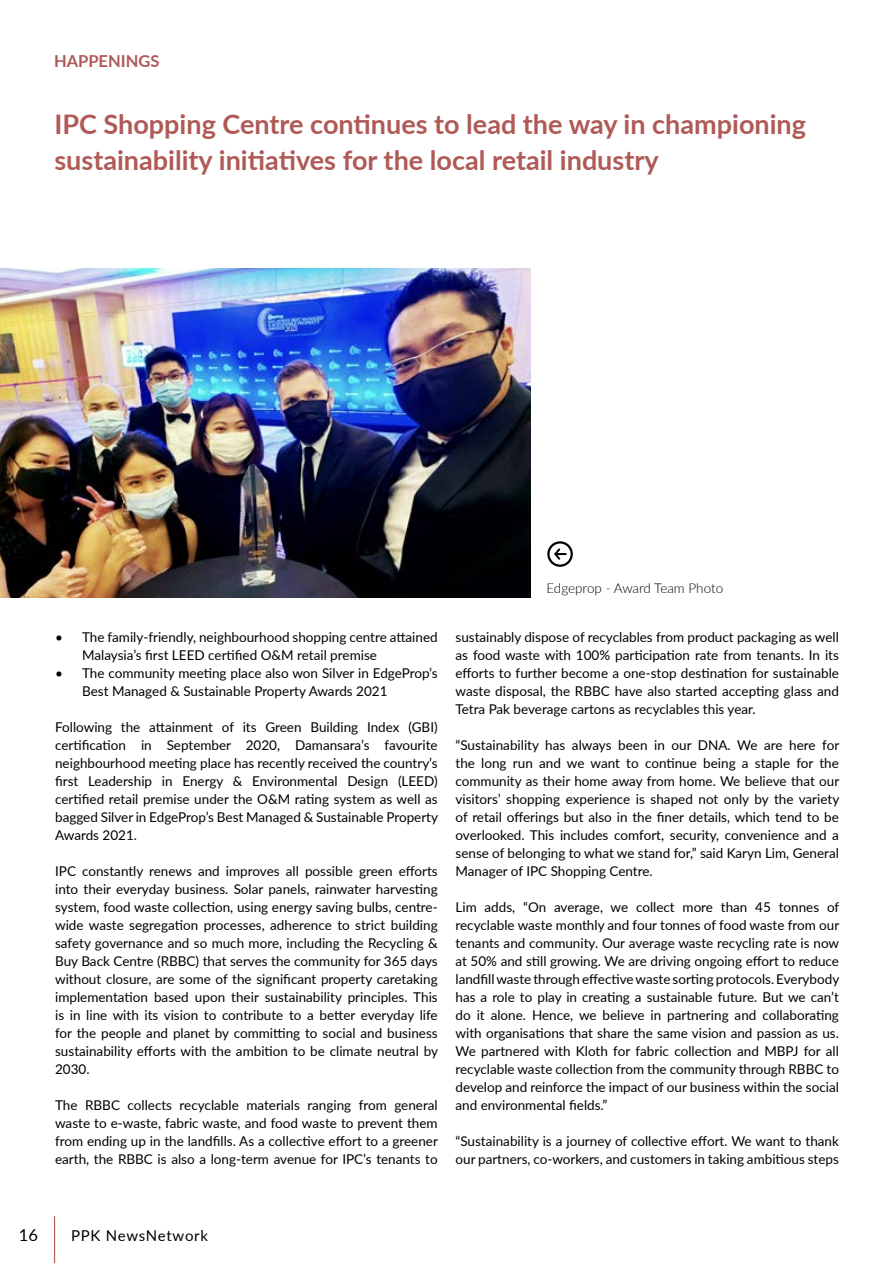
<style>
.page{position:relative;width:893px;height:1263px;background:#fff}
.page>*{position:absolute;margin:0;border:0;box-sizing:border-box;transform-origin:0 0}
.t1{font:700 27px/36px "Lato";color:#af5a56}
.t2{font:700 16.5px "Lato";color:#af5a56}
.t3{font:16.5px "Lato";color:#000}
.t4{font:15px "Lato";letter-spacing:.045em;color:#000}
.t5{font:13.5px/18px "Lato";color:#000;text-align:justify}
.t6{font:300 13.5px "Lato";letter-spacing:-.005em;color:#000}
</style>
<div class="page">
<hr style="left:54px;top:1216px;width:1px;height:47px;background:#af5a56">
<img style="left:0;top:269px;width:530px;height:328px">
<div style="left:547px;top:541px;width:26px;height:26px;border:2px solid #000;border-radius:50%"></div>
<svg style="left:552px;top:546px;width:14px;height:14px"></svg>
<p class="t2" style="left:54px;top:49px;width:107px">HAPPENINGS</p>
<h1 class="t1" style="left:54px;top:105px;width:753px">IPC Shopping Centre continues to lead the way in championing sustainability initiatives for the local retail industry</h1>
<p class="t5" style="left:82px;top:628px;width:357px;text-indent:-27px">• The family-friendly, neighbourhood shopping centre attained<br>Malaysia’s first LEED certified O&amp;M retail premise</p>
<p class="t5" style="left:82px;top:664px;width:357px;text-indent:-27px">• The community meeting place also won Silver in EdgeProp’s<br>Best Managed &amp; Sustainable Property Awards 2021</p>
<p class="t5" style="left:55px;top:718px;width:384px">Following the attainment of its Green Building Index (GBI) certification in September 2020, Damansara’s favourite neighbourhood meeting place has recently received the country’s first Leadership in Energy &amp; Environmental Design (LEED) certified retail premise under the O&amp;M rating system as well as bagged Silver in EdgeProp’s Best Managed &amp; Sustainable Property Awards 2021.</p>
<p class="t5" style="left:55px;top:862px;width:384px">IPC constantly renews and improves all possible green efforts into their everyday business. Solar panels, rainwater harvesting system, food waste collection, using energy saving bulbs, centre&shy;wide waste segregation processes, adherence to strict building safety governance and so much more, including the Recycling &amp; Buy Back Centre (RBBC) that serves the community for 365 days without closure, are some of the significant property caretaking implementation based upon their sustainability principles. This is in line with its vision to contribute to a better everyday life for the people and planet by committing to social and business sustainability efforts with the ambition to be climate neutral by 2030.</p>
<p class="t5" style="left:55px;top:1096px;width:384px">The RBBC collects recyclable materials ranging from general waste to e-waste, fabric waste, and food waste to prevent them from ending up in the landfills. As a collective effort to a greener earth, the RBBC is also a long-term avenue for IPC’s tenants to</p>
<p class="t6" style="left:546px;top:579px;width:178px">Edgeprop - Award Team Photo</p>
<p class="t5" style="left:455px;top:628px;width:385px">sustainably dispose of recyclables from product packaging as well as food waste with 100% participation rate from tenants. In its efforts to further become a one-stop destination for sustainable waste disposal, the RBBC have also started accepting glass and Tetra Pak beverage cartons as recyclables this year.</p>
<p class="t5" style="left:455px;top:736px;width:385px">“Sustainability has always been in our DNA. We are here for the long run and we want to continue being a staple for the community as their home away from home. We believe that our visitors’ shopping experience is shaped not only by the variety of retail offerings but also in the finer details, which tend to be overlooked. This includes comfort, security, convenience and a sense of belonging to what we stand for,” said Karyn Lim, General Manager of IPC Shopping Centre.</p>
<p class="t5" style="left:455px;top:898px;width:385px">Lim adds, “On average, we collect more than 45 tonnes of recyclable waste monthly and four tonnes of food waste from our tenants and community. Our average waste recycling rate is now at 50% and still growing. We are driving ongoing effort to reduce landfill waste through effective waste sorting protocols. Everybody has a role to play in creating a sustainable future. But we can’t do it alone. Hence, we believe in partnering and collaborating with organisations that share the same vision and passion as us.<br>We partnered with Kloth for fabric collection and MBPJ for all recyclable waste collection from the community through RBBC to develop and reinforce the impact of our business within the social and environmental fields.”</p>
<p class="t5" style="left:455px;top:1132px;width:385px">“Sustainability is a journey of collective effort. We want to thank our partners, co-workers, and customers in taking ambitious steps</p>
<p class="t3" style="left:19px;top:1223px;width:21px">16</p>
<p class="t4" style="left:71px;top:1225px;width:139px">PPK NewsNetwork</p>
</div>
